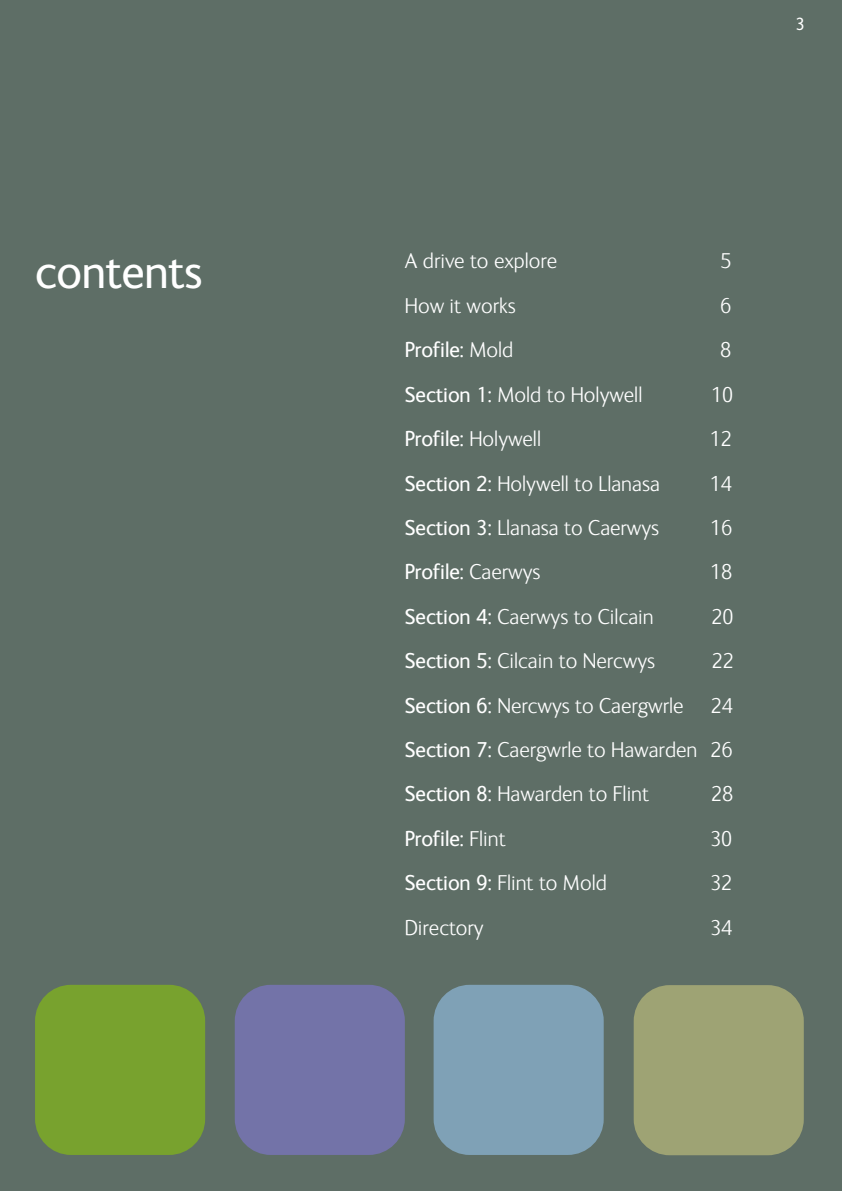
<style>
.page{position:relative;width:842px;height:1191px;background:#fff}
.page>*{position:absolute;margin:0;border:0;box-sizing:border-box;transform-origin:0 0}
.t1{font:48px "FS Ingrid";color:#fff}
.t2{font:300 22px/44.4px "FS Ingrid";color:#fff;text-align:justify}
.t3{font:22px "FS Ingrid";color:#fff}
.t4{font:18px "FS Ingrid";color:#fff}
.s1{font-weight:300}
.s2{font-weight:400}
</style>
<div class="page">
<div style="left:0;top:0;width:841px;height:1191px;background:#5e6e66"></div>
<div style="left:235px;top:984px;width:170px;height:171px;background:#7373a8;border-radius:36px"></div>
<div style="left:634px;top:985px;width:170px;height:170px;background:#9ea374;border-radius:36px"></div>
<div style="left:434px;top:984px;width:170px;height:171px;background:#7fa1b6;border-radius:36px"></div>
<div style="left:35px;top:984px;width:170px;height:171px;background:#78a22e;border-radius:36px"></div>
<p class="t4" style="left:795px;top:17px;width:11px">3</p>
<h1 class="t1" style="left:35px;top:253px;width:169px">contents</h1>
<p class="t2" style="left:405px;top:241px;width:154px">A drive to explore</p>
<p class="t2" style="left:720px;top:241px;width:12px">5</p>
<p class="t2" style="left:405px;top:285px;width:112px">How it works</p>
<p class="t2" style="left:720px;top:285px;width:12px">6</p>
<p class="t3" style="left:405px;top:341px;width:110px">Profile: <span class="s1">Mold</span></p>
<p class="t2" style="left:720px;top:330px;width:12px">8</p>
<p class="t2" style="left:405px;top:374px;width:239px"><span class="s2">Section 1:</span> Mold to Holywell</p>
<p class="t2" style="left:711px;top:374px;width:23px">10</p>
<p class="t3" style="left:405px;top:430px;width:138px">Profile: <span class="s1">Holywell</span></p>
<p class="t2" style="left:710px;top:419px;width:23px">12</p>
<p class="t2" style="left:405px;top:463px;width:256px"><span class="s2">Section 2:</span> Holywell to Llanasa</p>
<p class="t2" style="left:710px;top:463px;width:23px">14</p>
<p class="t2" style="left:405px;top:507px;width:256px"><span class="s2">Section 3:</span> Llanasa to Caerwys</p>
<p class="t2" style="left:710px;top:507px;width:23px">16</p>
<p class="t3" style="left:405px;top:563px;width:137px">Profile: <span class="s1">Caerwys</span></p>
<p class="t2" style="left:710px;top:552px;width:23px">18</p>
<p class="t2" style="left:405px;top:596px;width:250px"><span class="s2">Section 4:</span> Caerwys to Cilcain</p>
<p class="t2" style="left:711px;top:596px;width:23px">20</p>
<p class="t2" style="left:405px;top:641px;width:252px"><span class="s2">Section 5:</span> Cilcain to Nercwys</p>
<p class="t2" style="left:405px;top:641px;width:330px;text-indent:307px">22<br><span class="s2">Section 6:</span> Nercwys to Caergwrle 24<br><span class="s2">Section 7:</span> Caergwrle to Hawarden 26<br><span class="s2">Section 8:</span> Hawarden to Flint</p>
<p class="t2" style="left:711px;top:774px;width:23px">28</p>
<p class="t3" style="left:405px;top:830px;width:102px">Profile: <span class="s1">Flint</span></p>
<p class="t2" style="left:710px;top:818px;width:23px">30</p>
<p class="t2" style="left:405px;top:863px;width:204px"><span class="s2">Section 9:</span> Flint to Mold</p>
<p class="t2" style="left:710px;top:863px;width:23px">32</p>
<p class="t2" style="left:405px;top:907px;width:80px">Directory</p>
<p class="t2" style="left:710px;top:907px;width:23px">34</p>
</div>
